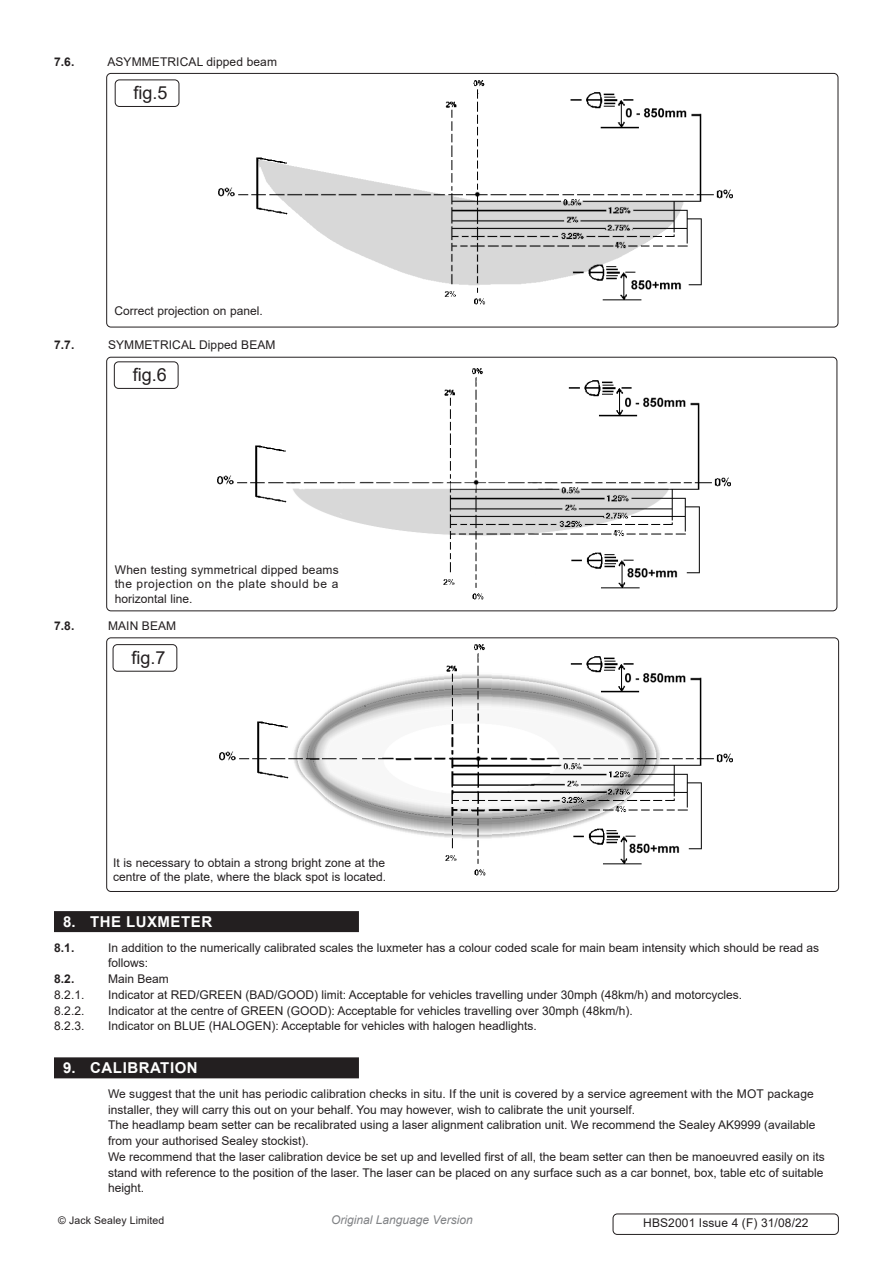
<style>
.page{position:relative;width:893px;height:1263px;background:#fff}
.page>*{position:absolute;margin:0;border:0;box-sizing:border-box;transform-origin:0 0}
.t1{font:18px "Arial";color:#231f20}
.t2{font:700 15px "Arial";letter-spacing:.035em;color:#fff}
.Body{font:12px/15.8px "Arial";color:#231f20}
.Body-2{font:12px/14.4px "Arial";letter-spacing:.04em;color:#231f20}
.Body__Footer{font:12px "Arial";letter-spacing:.01em;color:#231f20}
.t3{font:italic 12px "Arial";color:#808285}
.t4{font:700 12px "Arial";color:#231f20}
.Body__Justified__7pt{font:10.5px "Arial";letter-spacing:.01em;color:#231f20}
</style>
<div class="page">
<div style="left:54px;top:911px;width:305px;height:21px;background:#231f20"></div>
<div style="left:54px;top:1057px;width:305px;height:21px;background:#231f20"></div>
<img style="left:218px;top:80px;width:515px;height:225px">
<div style="left:106px;top:73px;width:732px;height:254px;border:1px solid #231f20;border-radius:4px"></div>
<div style="left:113px;top:304px;width:214px;height:18px;background:#fff"></div>
<div style="left:115px;top:80px;width:64px;height:27px;border:1px solid #231f20;border-radius:4px"></div>
<img style="left:217px;top:368px;width:514px;height:232px">
<div style="left:106px;top:357px;width:731px;height:254px;border:1px solid #231f20;border-radius:4px"></div>
<div style="left:114px;top:361px;width:64px;height:28px;border:1px solid #231f20;border-radius:4px"></div>
<img style="left:219px;top:644px;width:514px;height:232px">
<div style="left:106px;top:637px;width:733px;height:255px;border:1px solid #231f20;border-radius:4px"></div>
<div style="left:112px;top:857px;width:290px;height:30px;background:#fff"></div>
<div style="left:113px;top:644px;width:64px;height:27px;border:1px solid #231f20;border-radius:4px"></div>
<div style="left:613px;top:1213px;width:226px;height:22px;border:1px solid #231f20;border-radius:4px"></div>
<p class="t4" style="left:54px;top:53px;width:22px">7.6.</p>
<p class="Body" style="left:107px;top:54px;width:171px">ASYMMETRICAL dipped beam</p>
<p class="t1" style="left:134px;top:81px;width:36px">fig.5</p>
<p class="Body" style="left:114px;top:302px;width:150px">Correct projection on panel.</p>
<p class="t4" style="left:54px;top:337px;width:22px">7.7.</p>
<p class="Body" style="left:108px;top:337px;width:169px">SYMMETRICAL Dipped BEAM</p>
<p class="t1" style="left:133px;top:363px;width:36px">fig.6</p>
<p class="Body" style="left:115px;top:562px;width:225px">When testing symmetrical dipped beams</p>
<p class="Body-2" style="left:115px;top:577px;width:225px">the projection on the plate should be a horizontal line.</p>
<p class="t4" style="left:54px;top:617px;width:22px">7.8.</p>
<p class="Body" style="left:108px;top:618px;width:70px">MAIN BEAM</p>
<p class="t1" style="left:131px;top:645px;width:36px">fig.7</p>
<p class="Body" style="left:113px;top:855px;width:275px;line-height:14.4px">It is necessary to obtain a strong bright zone at the centre of the plate, where the black spot is located.</p>
<p class="t2" style="left:63px;top:911px;width:150px">8. THE LUXMETER</p>
<p class="t4" style="left:54px;top:939px;width:22px">8.1.</p>
<p class="Body" style="left:108px;top:939px;width:712px">In addition to the numerically calibrated scales the luxmeter has a colour coded scale for main beam intensity which should be read as follows:</p>
<p class="t4" style="left:54px;top:970px;width:22px">8.2.</p>
<p class="Body" style="left:108px;top:971px;width:62px">Main Beam</p>
<p class="Body" style="left:54px;top:987px;width:32px">8.2.1.</p>
<p class="Body" style="left:108px;top:987px;width:636px">Indicator at RED/GREEN (BAD/GOOD) limit: Acceptable for vehicles travelling under 30mph (48km/h) and motorcycles.</p>
<p class="Body" style="left:54px;top:1002px;width:32px">8.2.2.</p>
<p class="Body" style="left:108px;top:1002px;width:526px">Indicator at the centre of GREEN (GOOD): Acceptable for vehicles travelling over 30mph (48km/h).</p>
<p class="Body" style="left:54px;top:1018px;width:32px">8.2.3.</p>
<p class="Body" style="left:108px;top:1018px;width:430px">Indicator on BLUE (HALOGEN): Acceptable for vehicles with halogen headlights.</p>
<p class="t2" style="left:63px;top:1057px;width:136px">9. CALIBRATION</p>
<p class="Body" style="left:108px;top:1086px;width:707px">We suggest that the unit has periodic calibration checks in situ. If the unit is covered by a service agreement with the MOT package installer, they will carry this out on your behalf. You may however, wish to calibrate the unit yourself.</p>
<p class="Body" style="left:108px;top:1117px;width:709px">The headlamp beam setter can be recalibrated using a laser alignment calibration unit. We recommend the Sealey AK9999 (available from your authorised Sealey stockist).</p>
<p class="Body" style="left:108px;top:1149px;width:718px;text-align:justify">We recommend that the laser calibration device be set up and levelled first of all, the beam setter can then be manoeuvred easily on its stand with reference to the position of the laser. The laser can be placed on any surface such as a car bonnet, box, table etc of suitable height.</p>
<p class="Body__Justified__7pt" style="left:58px;top:1213px;width:108px">© Jack Sealey Limited</p>
<p class="t3" style="left:331px;top:1212px;width:143px">Original Language Version</p>
<p class="Body__Footer" style="left:643px;top:1215px;width:167px">HBS2001 Issue 4 (F) 31/08/22</p>
</div>
